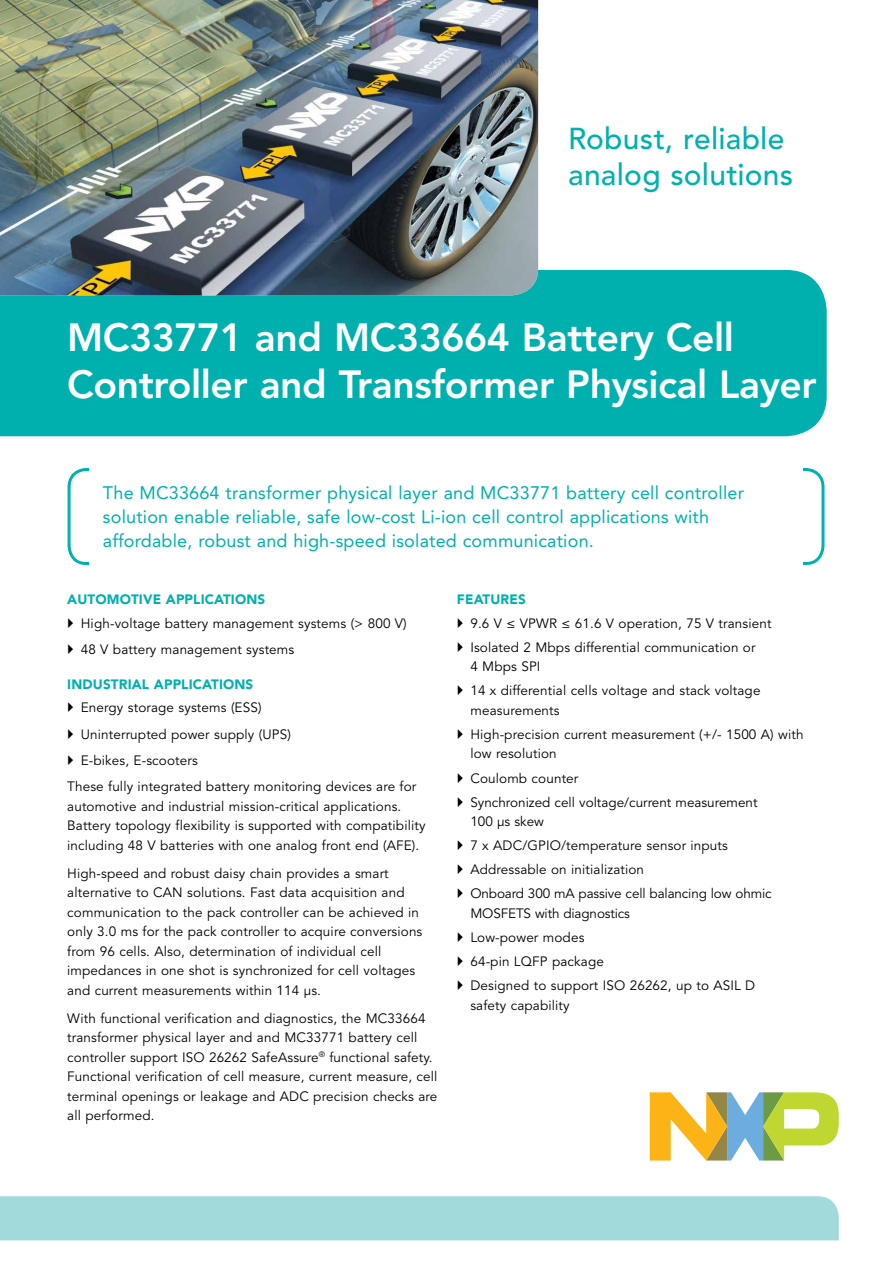
<style>
.page{position:relative;width:893px;height:1263px;background:#fff}
.page>*{position:absolute;margin:0;border:0;box-sizing:border-box;transform-origin:0 0}
._1-NXP_Main_Headline{font:800 39px/46.8px "Avenir LT Std";letter-spacing:-.01em;color:#fff}
._2-NXP_Main_Subhead{font:500 30px/36px "Avenir LT Std";letter-spacing:.01em;color:#00b1ae}
._3-NXP_Intro_Body_Te{font:18px/24px "Avenir LT Std";letter-spacing:.01em;color:#00b0af}
._0-NXP_Body_Text{font:13.5px/19.5px "Avenir LT Std";letter-spacing:.01em;color:#000}
._0-NXP_Body_Text-2{font:13.5px/19.5px "Avenir LT Std";letter-spacing:-.01em;color:#000}
._4-NXP_Body_Text_Hea{font:900 13.5px "Avenir LT Std";letter-spacing:.01em;color:#00b0af}
</style>
<div class="page">
<svg style="left:650px;top:1092px;width:189px;height:68px"></svg>
<div style="left:0;top:270px;width:827px;height:166px;background:#00b0af"></div>
<div style="left:0;top:1196px;width:839px;height:44px;background:#a2dadb"></div>
<svg style="left:67px;top:468px;width:758px;height:97px"></svg>
<img style="left:0;top:0;width:538px;height:295px">
<p class="_2-NXP_Main_Subhead" style="left:568px;top:121px;width:227px">Robust, reliable analog solutions</p>
<p class="_1-NXP_Main_Headline" style="left:67px;top:315px;width:751px">MC33771 and MC33664 Battery Cell<br>Controller and Transformer Physical Layer</p>
<p class="_3-NXP_Intro_Body_Te" style="left:103px;top:481px;width:642px">The MC33664 transformer physical layer and MC33771 battery cell controller solution enable reliable, safe low-cost Li-ion cell control applications with affordable, robust and high-speed isolated communication.</p>
<p class="_4-NXP_Body_Text_Hea" style="left:67px;top:591px;width:200px">AUTOMOTIVE APPLICATIONS</p>
<p class="_0-NXP_Body_Text" style="left:81px;top:613px;width:328px">High-voltage battery management systems (&gt; 800 V)</p>
<p class="_0-NXP_Body_Text" style="left:81px;top:640px;width:215px">48 V battery management systems</p>
<p class="_4-NXP_Body_Text_Hea" style="left:67px;top:676px;width:188px">INDUSTRIAL APPLICATIONS</p>
<p class="_0-NXP_Body_Text" style="left:81px;top:698px;width:182px">Energy storage systems (ESS)</p>
<p class="_0-NXP_Body_Text" style="left:81px;top:724px;width:212px">Uninterrupted power supply (UPS)</p>
<p class="_0-NXP_Body_Text" style="left:81px;top:751px;width:119px">E-bikes, E-scooters</p>
<p class="_0-NXP_Body_Text" style="left:67px;top:777px;width:360px">These fully integrated battery monitoring devices are for automotive and industrial mission-critical applications.<br>Battery topology flexibility is supported with compatibility including 48 V batteries with one analog front end (AFE).</p>
<p class="_0-NXP_Body_Text" style="left:67px;top:864px;width:357px">High-speed and robust daisy chain provides a smart alternative to CAN solutions. Fast data acquisition and communication to the pack controller can be achieved in only 3.0 ms for the pack controller to acquire conversions from 96 cells. Also, determination of individual cell impedances in one shot is synchronized for cell voltages and current measurements within 114 μs.</p>
<p class="_0-NXP_Body_Text" style="left:67px;top:1009px;width:372px">With functional verification and diagnostics, the MC33664 transformer physical layer and and MC33771 battery cell controller support ISO 26262 SafeAssure<sup>®</sup> functional safety.<br>Functional verification of cell measure, current measure, cell terminal openings or leakage and ADC precision checks are all performed.</p>
<p class="_4-NXP_Body_Text_Hea" style="left:457px;top:591px;width:70px">FEATURES</p>
<p class="_0-NXP_Body_Text" style="left:470px;top:613px;width:303px">9.6 V ≤ VPWR ≤ 61.6 V operation, 75 V transient</p>
<p class="_0-NXP_Body_Text" style="left:470px;top:638px;width:287px">Isolated 2 Mbps differential communication or<br>4 Mbps SPI</p>
<p class="_0-NXP_Body_Text" style="left:470px;top:681px;width:292px">14 x differential cells voltage and stack voltage measurements</p>
<p class="_0-NXP_Body_Text" style="left:470px;top:725px;width:335px">High-precision current measurement (+/- 1500 A) with low resolution</p>
<p class="_0-NXP_Body_Text" style="left:470px;top:768px;width:110px">Coulomb counter</p>
<p class="_0-NXP_Body_Text" style="left:470px;top:792px;width:289px">Synchronized cell voltage/current measurement<br>100 μs skew</p>
<p class="_0-NXP_Body_Text" style="left:470px;top:836px;width:259px">7 x ADC/GPIO/temperature sensor inputs</p>
<p class="_0-NXP_Body_Text" style="left:470px;top:860px;width:175px">Addressable on initialization</p>
<p class="_0-NXP_Body_Text-2" style="left:470px;top:884px;width:303px">Onboard 300 mA passive cell balancing low ohmic<br>MOSFETS with diagnostics</p>
<p class="_0-NXP_Body_Text" style="left:470px;top:928px;width:116px">Low-power modes</p>
<p class="_0-NXP_Body_Text" style="left:470px;top:952px;width:135px">64-pin LQFP package</p>
<p class="_0-NXP_Body_Text" style="left:470px;top:976px;width:286px">Designed to support ISO 26262, up to ASIL D safety capability</p>
</div>
